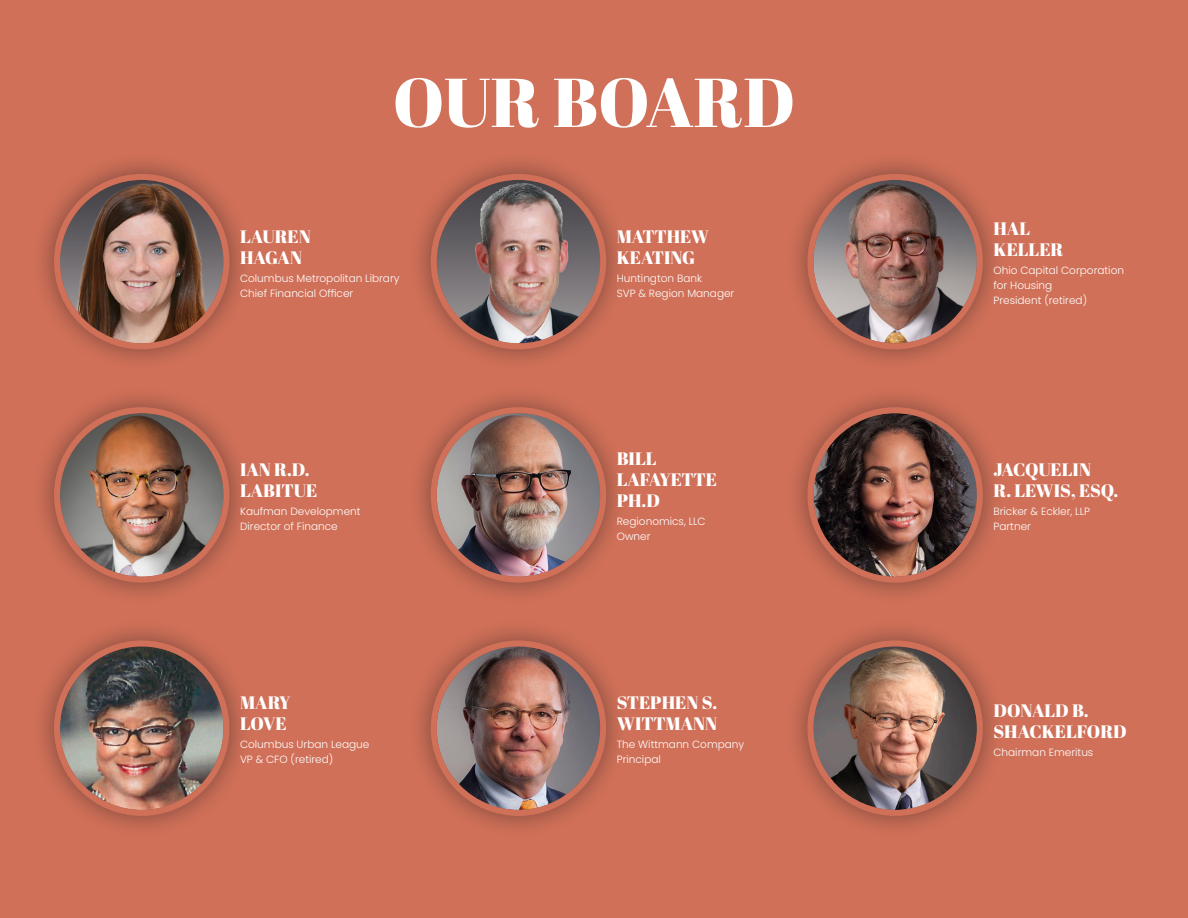
<style>
.page{position:relative;width:1188px;height:918px;background:#d07058}
.page>*{position:absolute;margin:0;border:0;box-sizing:border-box;transform-origin:0 0}
.t1{font:69px "Abril Fatface";color:#fff}
.t2{font:18px/21px "Abril Fatface";color:#fff}
.t3{font:300 10.5px "Poppins";color:#fff}
</style>
<div class="page">
<div style="left:32px;top:152px;width:220px;height:220px;background:#231f20;opacity:.5"></div>
<img style="left:60px;top:180px;width:164px;height:163px;border-radius:82px">
<div style="left:54px;top:174px;width:176px;height:175px;border:6px solid #d07058;border-radius:50%"></div>
<div style="left:409px;top:152px;width:219px;height:220px;background:#231f20;opacity:.5"></div>
<img style="left:437px;top:180px;width:163px;height:163px;border-radius:82px">
<div style="left:431px;top:174px;width:175px;height:175px;border:6px solid #d07058;border-radius:50%"></div>
<div style="left:785px;top:152px;width:220px;height:220px;background:#231f20;opacity:.5"></div>
<img style="left:813px;top:180px;width:164px;height:163px;border-radius:82px">
<div style="left:807px;top:174px;width:176px;height:175px;border:6px solid #d07058;border-radius:50%"></div>
<div style="left:32px;top:385px;width:220px;height:220px;background:#231f20;opacity:.5"></div>
<img style="left:60px;top:413px;width:164px;height:164px;border-radius:82px">
<div style="left:54px;top:407px;width:176px;height:176px;border:6px solid #d07058;border-radius:50%"></div>
<div style="left:409px;top:385px;width:219px;height:220px;background:#231f20;opacity:.5"></div>
<img style="left:437px;top:413px;width:163px;height:164px;border-radius:82px">
<div style="left:431px;top:407px;width:175px;height:176px;border:6px solid #d07058;border-radius:50%"></div>
<div style="left:785px;top:385px;width:220px;height:220px;background:#231f20;opacity:.5"></div>
<img style="left:813px;top:413px;width:164px;height:164px;border-radius:82px">
<div style="left:807px;top:407px;width:176px;height:176px;border:6px solid #d07058;border-radius:50%"></div>
<div style="left:32px;top:618px;width:220px;height:220px;background:#231f20;opacity:.5"></div>
<img style="left:60px;top:646px;width:164px;height:164px;border-radius:82px">
<div style="left:54px;top:640px;width:176px;height:176px;border:6px solid #d07058;border-radius:50%"></div>
<div style="left:409px;top:618px;width:219px;height:220px;background:#231f20;opacity:.5"></div>
<img style="left:437px;top:646px;width:163px;height:164px;border-radius:82px">
<div style="left:431px;top:640px;width:175px;height:176px;border:6px solid #d07058;border-radius:50%"></div>
<div style="left:785px;top:618px;width:220px;height:220px;background:#231f20;opacity:.5"></div>
<img style="left:813px;top:646px;width:164px;height:164px;border-radius:82px">
<div style="left:807px;top:640px;width:176px;height:176px;border:6px solid #d07058;border-radius:50%"></div>
<p class="t1" style="left:393px;top:54px;width:404px">OUR BOARD</p>
<p class="t2" style="left:240px;top:225px;width:72px">LAUREN</p>
<p class="t2" style="left:240px;top:246px;width:64px">HAGAN</p>
<p class="t3" style="left:240px;top:272px;width:161px">Columbus Metropolitan Library</p>
<p class="t3" style="left:240px;top:287px;width:115px">Chief Financial Officer</p>
<p class="t2" style="left:240px;top:459px;width:71px">IAN R.D.</p>
<p class="t2" style="left:240px;top:480px;width:79px">LABITUE</p>
<p class="t3" style="left:240px;top:505px;width:122px">Kaufman Development</p>
<p class="t3" style="left:240px;top:520px;width:99px">Director of Finance</p>
<p class="t2" style="left:240px;top:692px;width:52px">MARY</p>
<p class="t2" style="left:240px;top:713px;width:48px">LOVE</p>
<p class="t3" style="left:240px;top:738px;width:131px">Columbus Urban League</p>
<p class="t3" style="left:240px;top:753px;width:95px">VP &amp; CFO (retired)</p>
<p class="t2" style="left:617px;top:225px;width:94px">MATTHEW</p>
<p class="t2" style="left:617px;top:246px;width:80px">KEATING</p>
<p class="t3" style="left:617px;top:272px;width:87px">Huntington Bank</p>
<p class="t3" style="left:617px;top:287px;width:119px">SVP &amp; Region Manager</p>
<p class="t2" style="left:617px;top:448px;width:41px">BILL</p>
<p class="t2" style="left:617px;top:469px;width:102px">LAFAYETTE</p>
<p class="t2" style="left:617px;top:490px;width:45px">PH.D</p>
<p class="t3" style="left:617px;top:516px;width:90px">Regionomics, LLC</p>
<p class="t3" style="left:617px;top:531px;width:35px">Owner</p>
<p class="t2" style="left:617px;top:692px;width:102px">STEPHEN S.<br>WITTMANN</p>
<p class="t3" style="left:617px;top:738px;width:129px">The Wittmann Company</p>
<p class="t3" style="left:617px;top:753px;width:46px">Principal</p>
<p class="t2" style="left:993px;top:218px;width:38px">HAL</p>
<p class="t2" style="left:993px;top:239px;width:72px">KELLER</p>
<p class="t3" style="left:993px;top:264px;width:132px">Ohio Capital Corporation</p>
<p class="t3" style="left:993px;top:279px;width:60px">for Housing</p>
<p class="t3" style="left:993px;top:294px;width:95px">President (retired)</p>
<p class="t2" style="left:993px;top:459px;width:99px">JACQUELIN</p>
<p class="t2" style="left:993px;top:480px;width:126px">R. LEWIS, ESQ.</p>
<p class="t3" style="left:993px;top:505px;width:98px">Bricker &amp; Eckler, LLP</p>
<p class="t3" style="left:993px;top:520px;width:39px">Partner</p>
<p class="t2" style="left:993px;top:699px;width:135px">DONALD B.<br>SHACKELFORD</p>
<p class="t3" style="left:993px;top:746px;width:101px">Chairman Emeritus</p>
</div>
